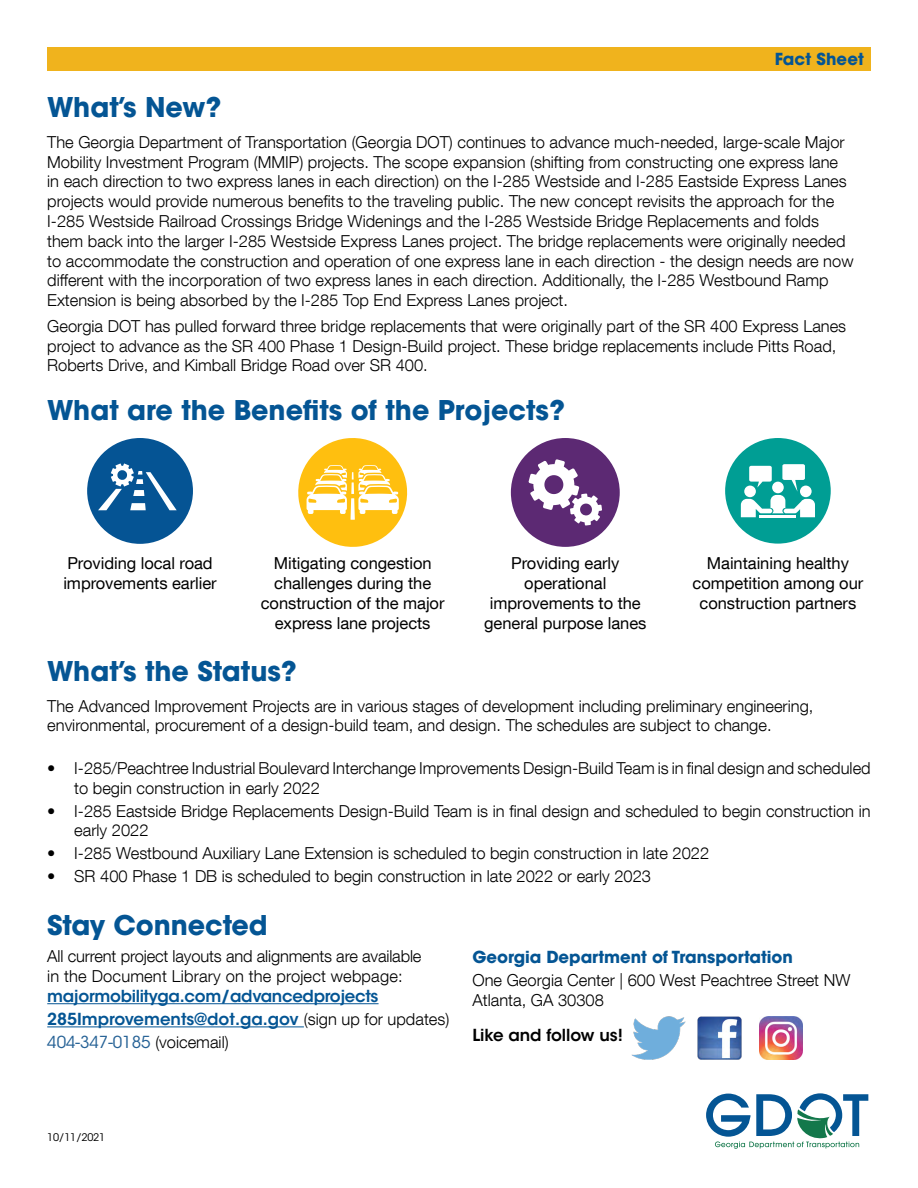
<style>
.page{position:relative;width:918px;height:1188px;background:#fff}
.page>*{position:absolute;margin:0;border:0;box-sizing:border-box;transform-origin:0 0}
.t1{font:700 27px "ITC Avant Garde Std";color:#045594}
.t2{font:300 16.5px/19.8px "Helvetica Neue LT Com";color:#000}
.t3{font:16.5px/19.8px "Helvetica Neue LT Com";letter-spacing:-.005em;color:#000;text-align:center}
.t4{font:600 16.5px/23.1px "ITC Avant Garde Std";letter-spacing:-.02em;color:#045594}
.t5{font:700 16.5px "ITC Avant Garde Std";letter-spacing:-.005em;color:#045594}
.t6{font:600 16.5px "ITC Avant Garde Std";letter-spacing:-.005em;color:#000}
.t7{font:10.5px "ITC Avant Garde Std";letter-spacing:-.02em;color:#000}
.s1{font-family:"Helvetica Neue LT Com";font-weight:300;color:#000}
.s2{font-weight:400;color:#256195}
</style>
<div class="page">
<hr style="left:47px;top:1003px;width:332px;height:1px;background:#045594">
<hr style="left:47px;top:1026px;width:257px;height:1px;background:#045594">
<img style="left:697px;top:1016px;width:45px;height:44px">
<img style="left:759px;top:1016px;width:43px;height:43px">
<img style="left:631px;top:1016px;width:54px;height:44px">
<div style="left:47px;top:47px;width:824px;height:24px;background:#f0b31d"></div>
<div style="left:87px;top:438px;width:106px;height:106px;background:#055494;border-radius:50%"></div>
<svg style="left:98px;top:463px;width:79px;height:47px"></svg>
<svg style="left:298px;top:438px;width:110px;height:109px"></svg>
<div style="left:511px;top:438px;width:109px;height:109px;background:#5c2973;border-radius:50%"></div>
<svg style="left:528px;top:459px;width:74px;height:67px"></svg>
<div style="left:725px;top:438px;width:106px;height:106px;background:#009e94;border-radius:50%"></div>
<svg style="left:741px;top:464px;width:74px;height:53px"></svg>
<svg style="left:706px;top:1093px;width:162px;height:56px"></svg>
<p class="t5" style="left:775px;top:48px;width:91px">Fact Sheet</p>
<h1 class="t1" style="left:47px;top:90px;width:176px">What’s New?</h1>
<p class="t2" style="left:47px;top:132px;width:808px">The Georgia Department of Transportation (Georgia DOT) continues to advance much-needed, large-scale Major Mobility Investment Program (MMIP) projects. The scope expansion (shifting from constructing one express lane in each direction to two express lanes in each direction) on the I-285 Westside and I-285 Eastside Express Lanes projects would provide numerous benefits to the traveling public. The new concept revisits the approach for the I-285 Westside Railroad Crossings Bridge Widenings and the I-285 Westside Bridge Replacements and folds them back into the larger I-285 Westside Express Lanes project. The bridge replacements were originally needed to accommodate the construction and operation of one express lane in each direction - the design needs are now different with the incorporation of two express lanes in each direction. Additionally, the I-285 Westbound Ramp Extension is being absorbed by the I-285 Top End Express Lanes project.</p>
<p class="t2" style="left:47px;top:316px;width:801px">Georgia DOT has pulled forward three bridge replacements that were originally part of the SR 400 Express Lanes project to advance as the SR 400 Phase 1 Design-Build project. These bridge replacements include Pitts Road,<br>Roberts Drive, and Kimball Bridge Road over SR 400.</p>
<h1 class="t1" style="left:47px;top:392px;width:519px">What are the Benefits of the Projects?</h1>
<p class="t3" style="left:63px;top:553px;width:155px;text-align:left">Providing local road improvements earlier</p>
<p class="t3" style="left:484px;top:553px;width:164px">Providing early operational improvements to the general purpose lanes</p>
<p class="t3" style="left:693px;top:553px;width:172px">Maintaining healthy competition among our construction partners</p>
<p class="t3" style="left:261px;top:553px;width:185px">Mitigating congestion challenges during the construction of the major express lane projects</p>
<h1 class="t1" style="left:47px;top:653px;width:251px">What’s the Status?</h1>
<p class="t2" style="left:47px;top:695px;width:768px">The Advanced Improvement Projects are in various stages of development including preliminary engineering, environmental, procurement of a design-build team, and design. The schedules are subject to change.</p>
<p class="t2" style="left:74px;top:758px;width:798px;text-indent:-27px">• I-285/Peachtree Industrial Boulevard Interchange Improvements Design-Build Team is in final design and scheduled to begin construction in early 2022</p>
<p class="t2" style="left:74px;top:801px;width:798px;text-indent:-27px">• I-285 Eastside Bridge Replacements Design-Build Team is in final design and scheduled to begin construction in early 2022</p>
<p class="t2" style="left:47px;top:843px;width:664px">• I-285 Westbound Auxiliary Lane Extension is scheduled to begin construction in late 2022</p>
<p class="t2" style="left:47px;top:866px;width:605px">• SR 400 Phase 1 DB is scheduled to begin construction in late 2022 or early 2023</p>
<h1 class="t1" style="left:47px;top:908px;width:222px">Stay Connected</h1>
<p class="t2" style="left:47px;top:946px;width:376px">All current project layouts and alignments are available in the Document Library on the project webpage:</p>
<p class="t4" style="left:47px;top:985px;width:404px">majormobilityga.com/advancedprojects<br>285Improvements@dot.ga.gov <span class="s1">(sign up for updates)<br></span><span class="s2">404-347-0185</span> <span class="s1">(voicemail)</span></p>
<p class="t5" style="left:473px;top:946px;width:322px">Georgia Department of Transportation</p>
<p class="t2" style="left:473px;top:970px;width:379px">One Georgia Center | 600 West Peachtree Street NW<br>Atlanta, GA 30308</p>
<p class="t6" style="left:472px;top:1025px;width:152px">Like and follow us!</p>
<p class="t7" style="left:47px;top:1131px;width:59px">10/11/2021</p>
</div>
